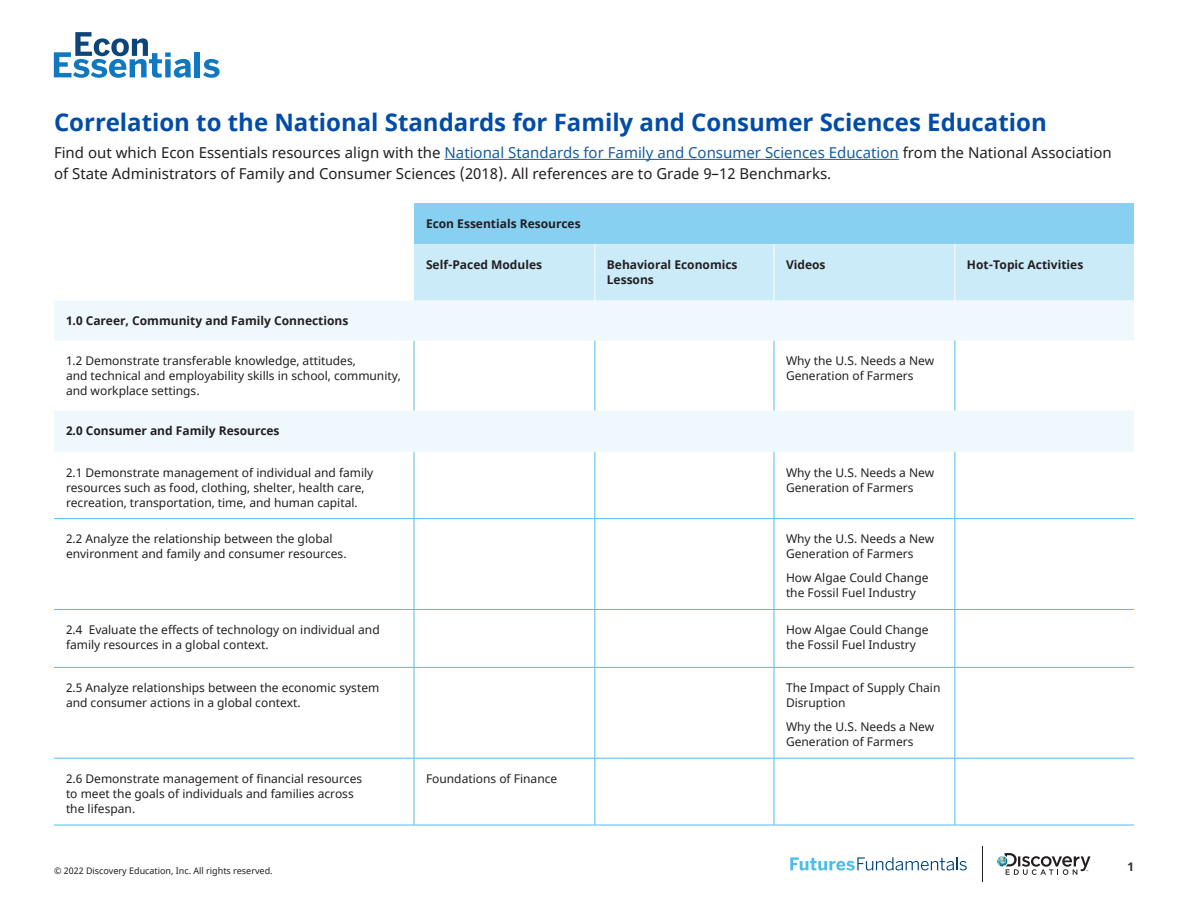
<style>
.page{position:relative;width:1188px;height:918px;background:#fff}
.page>*{position:absolute;margin:0;border:0;box-sizing:border-box;transform-origin:0 0}
.Subhead_1{font:700 24px "Noto Sans";color:#004ca8}
.Body{font:15px/21px "Noto Sans";color:#231f20}
.Body_chart{font:12px/15px "Noto Sans";color:#231f20}
.Body_chart-2{font:700 12px/15px "Noto Sans";color:#231f20}
.t1{font:700 12px "Noto Sans";color:#343333}
.t2{font:9px "Noto Sans";color:#231f20}
.s1{color:#175d9e}
</style>
<div class="page">
<svg style="left:997px;top:853px;width:93px;height:22px"></svg>
<hr style="left:982px;top:846px;width:1px;height:36px;background:#231f20">
<div style="left:195px;top:52px;width:5px;height:25px;background:#1078bf"></div>
<svg style="left:203px;top:59px;width:17px;height:19px"></svg>
<svg style="left:54px;top:32px;width:137px;height:46px"></svg>
<svg style="left:790px;top:857px;width:177px;height:14px"></svg>
<hr style="left:445px;top:159px;width:454px;height:1px;background:#175d9e">
<div style="left:414px;top:203px;width:720px;height:41px;background:#87d0f1"></div>
<div style="left:414px;top:244px;width:720px;height:57px;background:#ccebf9"></div>
<div style="left:54px;top:301px;width:1080px;height:40px;background:#eef8fd"></div>
<svg style="left:54px;top:341px;width:1080px;height:484px"></svg>
<hr style="left:54px;top:518px;width:360px;height:1px;background:#54bceb">
<hr style="left:414px;top:518px;width:181px;height:1px;background:#54bceb">
<hr style="left:595px;top:518px;width:179px;height:1px;background:#54bceb">
<hr style="left:774px;top:518px;width:181px;height:1px;background:#54bceb">
<hr style="left:955px;top:518px;width:179px;height:1px;background:#54bceb">
<hr style="left:54px;top:609px;width:360px;height:1px;background:#54bceb">
<hr style="left:414px;top:609px;width:181px;height:1px;background:#54bceb">
<hr style="left:595px;top:609px;width:179px;height:1px;background:#54bceb">
<hr style="left:774px;top:609px;width:181px;height:1px;background:#54bceb">
<hr style="left:955px;top:609px;width:179px;height:1px;background:#54bceb">
<hr style="left:54px;top:667px;width:360px;height:1px;background:#54bceb">
<hr style="left:414px;top:667px;width:181px;height:1px;background:#54bceb">
<hr style="left:595px;top:667px;width:179px;height:1px;background:#54bceb">
<hr style="left:774px;top:667px;width:181px;height:1px;background:#54bceb">
<hr style="left:955px;top:667px;width:179px;height:1px;background:#54bceb">
<hr style="left:54px;top:758px;width:360px;height:1px;background:#54bceb">
<hr style="left:414px;top:758px;width:181px;height:1px;background:#54bceb">
<hr style="left:595px;top:758px;width:179px;height:1px;background:#54bceb">
<hr style="left:774px;top:758px;width:181px;height:1px;background:#54bceb">
<hr style="left:955px;top:758px;width:179px;height:1px;background:#54bceb">
<hr style="left:54px;top:825px;width:360px;height:1px;background:#54bceb">
<hr style="left:414px;top:825px;width:181px;height:1px;background:#54bceb">
<hr style="left:595px;top:825px;width:179px;height:1px;background:#54bceb">
<hr style="left:774px;top:825px;width:181px;height:1px;background:#54bceb">
<hr style="left:955px;top:825px;width:179px;height:1px;background:#54bceb">
<hr style="left:414px;top:341px;width:1px;height:69px;background:#54bceb">
<hr style="left:595px;top:341px;width:1px;height:69px;background:#54bceb">
<hr style="left:774px;top:341px;width:1px;height:69px;background:#54bceb">
<hr style="left:955px;top:341px;width:1px;height:69px;background:#54bceb">
<hr style="left:414px;top:452px;width:1px;height:66px;background:#54bceb">
<hr style="left:595px;top:452px;width:1px;height:66px;background:#54bceb">
<hr style="left:774px;top:452px;width:1px;height:66px;background:#54bceb">
<hr style="left:955px;top:452px;width:1px;height:66px;background:#54bceb">
<hr style="left:414px;top:519px;width:1px;height:90px;background:#54bceb">
<hr style="left:595px;top:519px;width:1px;height:90px;background:#54bceb">
<hr style="left:774px;top:519px;width:1px;height:90px;background:#54bceb">
<hr style="left:955px;top:519px;width:1px;height:90px;background:#54bceb">
<hr style="left:414px;top:610px;width:1px;height:57px;background:#54bceb">
<hr style="left:595px;top:610px;width:1px;height:57px;background:#54bceb">
<hr style="left:774px;top:610px;width:1px;height:57px;background:#54bceb">
<hr style="left:955px;top:610px;width:1px;height:57px;background:#54bceb">
<hr style="left:414px;top:668px;width:1px;height:90px;background:#54bceb">
<hr style="left:595px;top:668px;width:1px;height:90px;background:#54bceb">
<hr style="left:774px;top:668px;width:1px;height:90px;background:#54bceb">
<hr style="left:955px;top:668px;width:1px;height:90px;background:#54bceb">
<hr style="left:414px;top:758px;width:1px;height:67px;background:#54bceb">
<hr style="left:595px;top:758px;width:1px;height:67px;background:#54bceb">
<hr style="left:774px;top:758px;width:1px;height:67px;background:#54bceb">
<hr style="left:955px;top:758px;width:1px;height:67px;background:#54bceb">
<hr style="left:594px;top:244px;width:1px;height:57px;background:#fff">
<hr style="left:774px;top:244px;width:1px;height:57px;background:#fff">
<hr style="left:954px;top:244px;width:1px;height:57px;background:#fff">
<p class="Subhead_1" style="left:54px;top:106px;width:994px">Correlation to the National Standards for Family and Consumer Sciences Education</p>
<p class="Body" style="left:54px;top:143px;width:1059px">Find out which Econ Essentials resources align with the <span class="s1">National Standards for Family and Consumer Sciences Education</span> from the National Association of State Administrators of Family and Consumer Sciences (2018). All references are to Grade 9–12 Benchmarks.</p>
<p class="Body_chart-2" style="left:426px;top:217px;width:156px">Econ Essentials Resources</p>
<p class="Body_chart-2" style="left:426px;top:257px;width:118px">Self-Paced Modules</p>
<p class="Body_chart-2" style="left:607px;top:257px;width:132px">Behavioral Economics<br>Lessons</p>
<p class="Body_chart-2" style="left:786px;top:257px;width:41px">Videos</p>
<p class="Body_chart-2" style="left:967px;top:257px;width:118px">Hot-Topic Activities</p>
<p class="Body_chart-2" style="left:66px;top:314px;width:284px">1.0 Career, Community and Family Connections</p>
<p class="Body_chart" style="left:66px;top:354px;width:336px">1.2 Demonstrate transferable knowledge, attitudes,<br>and technical and employability skills in school, community, and workplace settings.</p>
<p class="Body_chart" style="left:786px;top:354px;width:150px">Why the U.S. Needs a New<br>Generation of Farmers</p>
<p class="Body_chart-2" style="left:66px;top:424px;width:215px">2.0 Consumer and Family Resources</p>
<p class="Body_chart" style="left:66px;top:465px;width:309px">2.1 Demonstrate management of individual and family resources such as food, clothing, shelter, health care, recreation, transportation, time, and human capital.</p>
<p class="Body_chart" style="left:786px;top:465px;width:150px">Why the U.S. Needs a New<br>Generation of Farmers</p>
<p class="Body_chart" style="left:66px;top:532px;width:282px">2.2 Analyze the relationship between the global environment and family and consumer resources.</p>
<p class="Body_chart" style="left:786px;top:532px;width:150px">Why the U.S. Needs a New<br>Generation of Farmers</p>
<p class="Body_chart" style="left:786px;top:571px;width:144px">How Algae Could Change the Fossil Fuel Industry</p>
<p class="Body_chart" style="left:66px;top:623px;width:315px">2.4 Evaluate the effects of technology on individual and family resources in a global context.</p>
<p class="Body_chart" style="left:786px;top:623px;width:144px">How Algae Could Change the Fossil Fuel Industry</p>
<p class="Body_chart" style="left:66px;top:681px;width:315px">2.5 Analyze relationships between the economic system and consumer actions in a global context.</p>
<p class="Body_chart" style="left:786px;top:681px;width:156px">The Impact of Supply Chain<br>Disruption</p>
<p class="Body_chart" style="left:786px;top:720px;width:150px">Why the U.S. Needs a New<br>Generation of Farmers</p>
<p class="Body_chart" style="left:66px;top:772px;width:298px">2.6 Demonstrate management of financial resources to meet the goals of individuals and families across the lifespan.</p>
<p class="Body_chart" style="left:426px;top:772px;width:133px">Foundations of Finance</p>
<p class="t2" style="left:54px;top:864px;width:220px">© 2022 Discovery Education, Inc. All rights reserved.</p>
<p class="t1" style="left:1127px;top:858px;width:8px">1</p>
</div>
